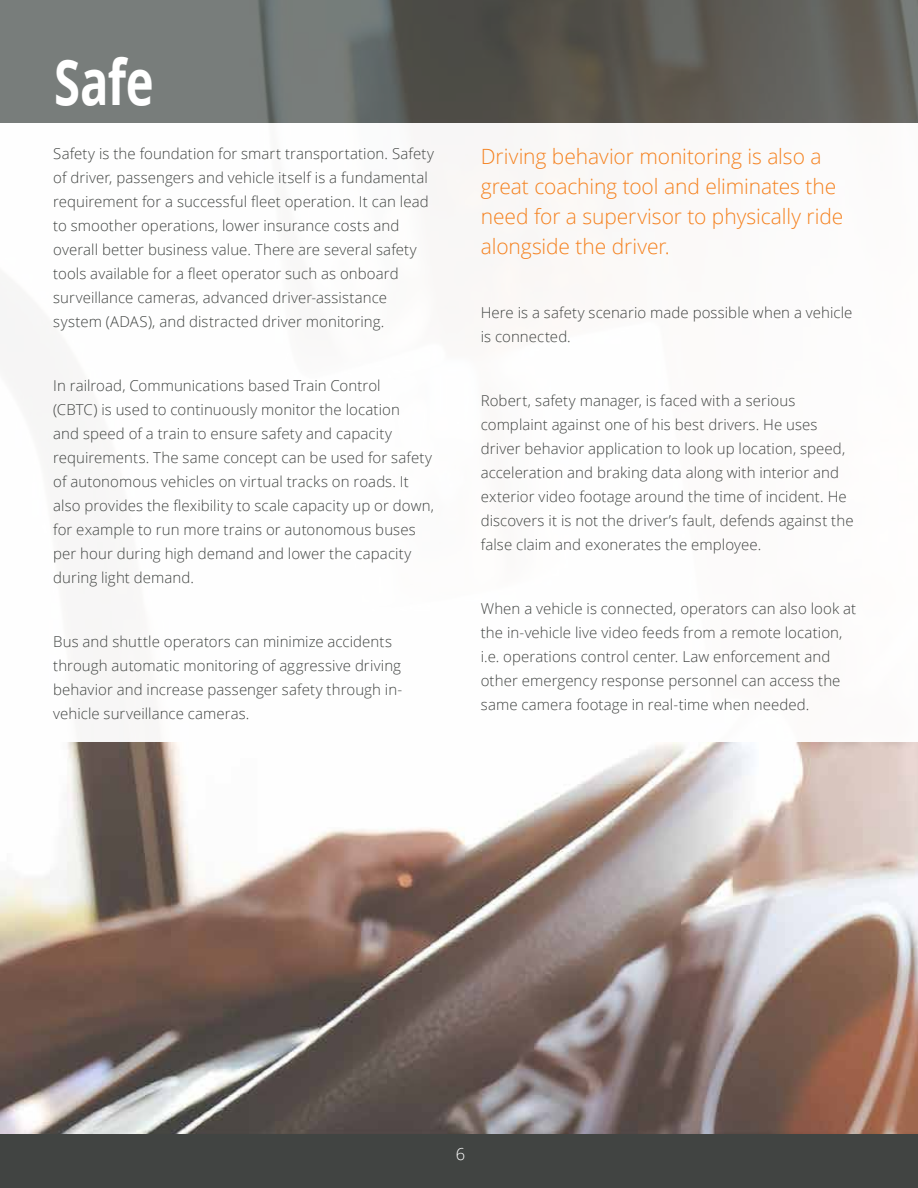
<style>
.page{position:relative;width:918px;height:1188px;background:#fff}
.page>*{position:absolute;margin:0;border:0;box-sizing:border-box;transform-origin:0 0}
.t1{font:700 63px "Open Sans";color:#fff;scale:.75 1}
.t2{font:300 21px/30px "Open Sans";letter-spacing:-.005em;color:#f58220}
.t3{font:300 16.5px "Open Sans";color:#fff}
.t4{font:300 15px/24px "Open Sans";letter-spacing:.005em;color:#414442}
</style>
<div class="page">
<div style="left:0;top:1134px;width:918px;height:54px;background:#414442"></div>
<img style="left:0;top:742px;width:918px;height:392px">
<svg style="left:0;top:0;width:918px;height:123px;background:#656662"></svg>
<h1 class="t1" style="left:54px;top:38px;width:135px">Safe</h1>
<p class="t4" style="left:53px;top:141px;width:382px">Safety is the foundation for smart transportation. Safety of driver, passengers and vehicle itself is a fundamental requirement for a successful fleet operation. It can lead to smoother operations, lower insurance costs and overall better business value. There are several safety tools available for a fleet operator such as onboard surveillance cameras, advanced driver-assistance system (ADAS), and distracted driver monitoring.</p>
<p class="t4" style="left:53px;top:373px;width:382px">In railroad, Communications based Train Control<br>(CBTC) is used to continuously monitor the location<br>and speed of a train to ensure safety and capacity requirements. The same concept can be used for safety of autonomous vehicles on virtual tracks on roads. It also provides the flexibility to scale capacity up or down, for example to run more trains or autonomous buses per hour during high demand and lower the capacity during light demand.</p>
<p class="t4" style="left:53px;top:630px;width:351px">Bus and shuttle operators can minimize accidents through automatic monitoring of aggressive driving behavior and increase passenger safety through in&shy;vehicle surveillance cameras.</p>
<h2 class="t2" style="left:481px;top:140px;width:364px">Driving behavior monitoring is also a great coaching tool and eliminates the need for a supervisor to physically ride alongside the driver.</h2>
<p class="t4" style="left:481px;top:300px;width:373px">Here is a safety scenario made possible when a vehicle is connected.</p>
<p class="t4" style="left:481px;top:388px;width:374px">Robert, safety manager, is faced with a serious complaint against one of his best drivers. He uses driver behavior application to look up location, speed, acceleration and braking data along with interior and exterior video footage around the time of incident. He discovers it is not the driver’s fault, defends against the false claim and exonerates the employee.</p>
<p class="t4" style="left:481px;top:596px;width:377px">When a vehicle is connected, operators can also look at the in-vehicle live video feeds from a remote location, i.e. operations control center. Law enforcement and other emergency response personnel can access the same camera footage in real-time when needed.</p>
<p class="t3" style="left:456px;top:1143px;width:11px">6</p>
</div>
